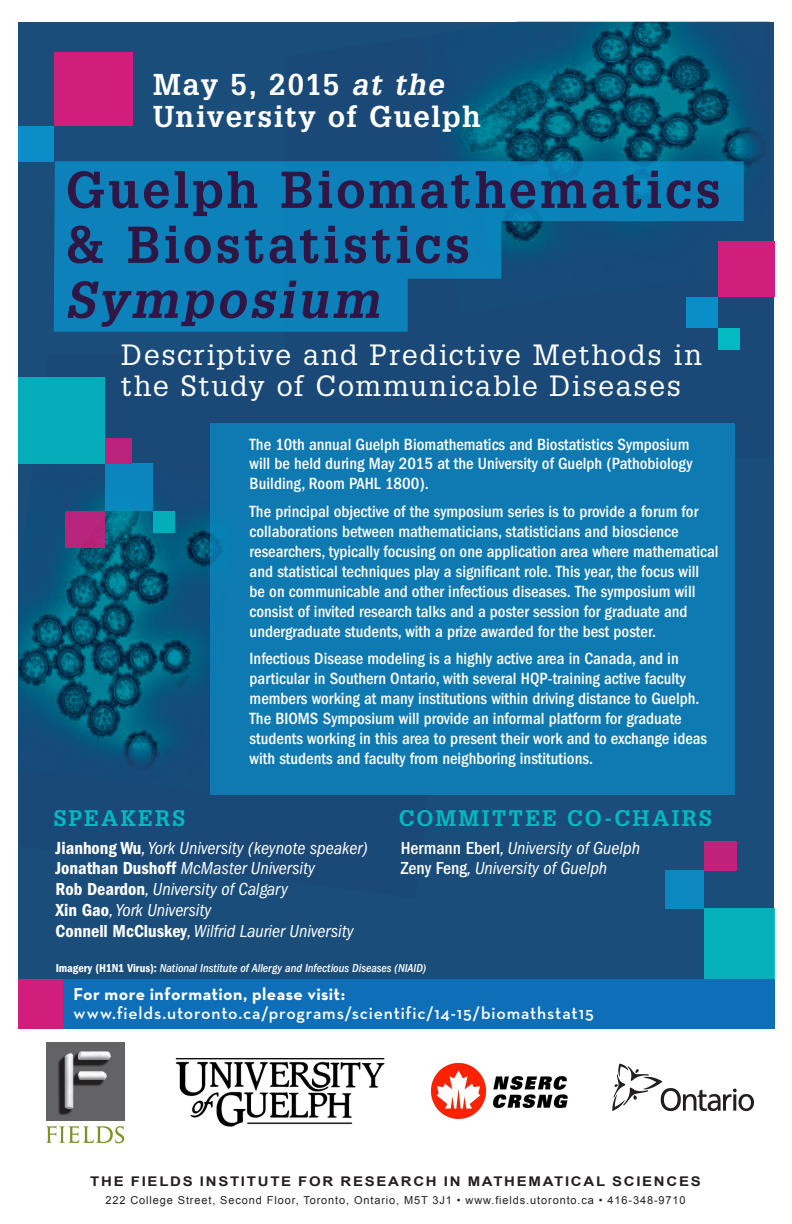
<style>
.page{position:relative;width:792px;height:1224px;background:#fff}
.page>*{position:absolute;margin:0;border:0;box-sizing:border-box;transform-origin:0 0}
.t1{font:700 50.6px "Glypha LT Std";letter-spacing:.055em;color:#2f1644}
.t2{font:italic 700 50.6px "Glypha LT Std";letter-spacing:.06em;color:#2f1644}
.t3{font:700 29.4px "Glypha LT Std";letter-spacing:.045em;color:#fff}
.t4{font:28.7px "Glypha LT Std";letter-spacing:.06em;color:#fff}
.t5{font:700 22px "Glypha LT Std";letter-spacing:.1em;color:#03bac2}
.t6{font:italic condensed 18.1px "ITC Franklin Gothic Std";color:#fff}
.t7{font:600 17.5px "Neutra Text";letter-spacing:.045em;color:#fff}
.t8{font:700 17.5px "Neutra Text";letter-spacing:.025em;color:#fff}
.t9{font:500 condensed 16.8px/20px "ITC Franklin Gothic Std";color:#fff}
.t10{font:700 13.4px "Arial";letter-spacing:.115em;color:#231f20;scale:1.12 1}
.Paragraph_Style_1{font:italic 500 condensed 12px "ITC Franklin Gothic Std";letter-spacing:-.005em;color:#fff}
.t11{font:11px "Arial";letter-spacing:.08em;color:#231f20}
.s1{font-style:italic}
.s2{font-family:"ITC Franklin Gothic Std Dm Cd";font-style:normal;font-stretch:normal}
.s3{font-weight:500;font-style:normal}
.s4{font-family:"ITC Franklin Gothic Std Dm Cd";font-weight:400;font-style:normal;font-stretch:normal}
</style>
<div class="page">
<div style="left:18px;top:22px;width:756px;height:988px;background:#1a4d7a"></div>
<img style="left:448px;top:22px;width:322px;height:328px">
<img style="left:18px;top:423px;width:193px;height:372px">
<div style="left:211px;top:423px;width:524px;height:372px;background:#0f7ab1"></div>
<svg style="left:54px;top:161px;width:690px;height:171px;fill:#0d80b9"></svg>
<div style="left:62px;top:979px;width:712px;height:49px;background:#0e6eb8"></div>
<img style="left:612px;top:1063px;width:142px;height:49px">
<img style="left:431px;top:1064px;width:137px;height:55px">
<svg style="left:47px;top:1126px;width:77px;height:17px"></svg>
<img style="left:46px;top:1042px;width:78px;height:78px">
<div style="left:18px;top:979px;width:46px;height:49px;background:#d11d7c"></div>
<div style="left:718px;top:242px;width:56px;height:55px;background:#d11d7c"></div>
<div style="left:686px;top:297px;width:32px;height:31px;background:#0b8dc8"></div>
<div style="left:54px;top:52px;width:79px;height:74px;background:#d11d7c"></div>
<div style="left:718px;top:328px;width:21px;height:21px;background:#03bac2"></div>
<div style="left:18px;top:126px;width:36px;height:35px;background:#0b8dc8"></div>
<div style="left:18px;top:377px;width:87px;height:87px;background:#05acb9"></div>
<div style="left:105px;top:464px;width:48px;height:47px;background:#0b85be"></div>
<div style="left:105px;top:438px;width:26px;height:26px;background:#ba227b"></div>
<div style="left:66px;top:511px;width:39px;height:37px;background:#b7247c"></div>
<div style="left:153px;top:511px;width:21px;height:21px;background:#03adb9"></div>
<img style="left:175px;top:1058px;width:210px;height:69px">
<div style="left:704px;top:909px;width:70px;height:70px;background:#05b0bb"></div>
<div style="left:666px;top:870px;width:38px;height:39px;background:#0c87c0"></div>
<div style="left:704px;top:841px;width:32px;height:29px;background:#c0217b"></div>
<p class="t3" style="left:153px;top:66px;width:292px">May 5, 2015 <span class="s1">at the</span></p>
<p class="t3" style="left:153px;top:99px;width:329px">University of Guelph</p>
<p class="t1" style="left:66px;top:159px;width:657px">Guelph Biomathematics</p>
<p class="t1" style="left:66px;top:214px;width:406px">&amp; Biostatistics</p>
<p class="t2" style="left:66px;top:269px;width:315px">Symposium</p>
<p class="t4" style="left:121px;top:337px;width:582px">Descriptive and Predictive Methods in</p>
<p class="t4" style="left:121px;top:369px;width:561px">the Study of Communicable Diseases</p>
<p class="t9" style="left:250px;top:434px;width:444px">The 10th annual Guelph Biomathematics and Biostatistics Symposium will be held during May 2015 at the University of Guelph (Pathobiology<br>Building, Room PAHL 1800).</p>
<p class="t9" style="left:250px;top:501px;width:470px">The principal objective of the symposium series is to provide a forum for collaborations between mathematicians, statisticians and bioscience researchers, typically focusing on one application area where mathematical and statistical techniques play a significant role. This year, the focus will be on communicable and other infectious diseases. The symposium will consist of invited research talks and a poster session for graduate and undergraduate students, with a prize awarded for the best poster.</p>
<p class="t9" style="left:250px;top:648px;width:459px">Infectious Disease modeling is a highly active area in Canada, and in particular in Southern Ontario, with several HQP-training active faculty members working at many institutions within driving distance to Guelph.<br>The BIOMS Symposium will provide an informal platform for graduate students working in this area to present their work and to exchange ideas with students and faculty from neighboring institutions.</p>
<p class="t5" style="left:54px;top:805px;width:133px">SPEAKERS</p>
<p class="t6" style="left:56px;top:837px;width:314px"><span class="s2">Jianhong Wu</span>, York University (keynote speaker)</p>
<p class="t6" style="left:56px;top:858px;width:261px"><span class="s2">Jonathan Dushoff</span> McMaster University</p>
<p class="t6" style="left:56px;top:879px;width:234px"><span class="s2">Rob Deardon</span>, University of Calgary</p>
<p class="t6" style="left:56px;top:900px;width:158px"><span class="s2">Xin Gao</span>, York University</p>
<p class="t6" style="left:56px;top:921px;width:300px"><span class="s2">Connell McCluskey</span>, Wilfrid Laurier University</p>
<p class="t5" style="left:399px;top:805px;width:315px">COMMITTEE CO-CHAIRS</p>
<p class="t6" style="left:401px;top:837px;width:241px"><span class="s3">Hermann Eberl</span>, University of Guelph</p>
<p class="t6" style="left:401px;top:858px;width:208px"><span class="s3">Zeny Feng</span>, University of Guelph</p>
<p class="Paragraph_Style_1" style="left:56px;top:962px;width:372px"><span class="s4">Imagery (H1N1 Virus):</span> National Institute of Allergy and Infectious Diseases (NIAID)</p>
<p class="t8" style="left:73px;top:983px;width:273px">For more information, please visit:</p>
<p class="t7" style="left:73px;top:1002px;width:522px">www.fields.utoronto.ca/programs/scientific/14-15/biomathstat15</p>
<p class="t10" style="left:90px;top:1172px;width:547px">THE FIELDS INSTITUTE FOR RESEARCH IN MATHEMATICAL SCIENCES</p>
<p class="t11" style="left:105px;top:1193px;width:582px">222 College Street, Second Floor, Toronto, Ontario, M5T 3J1 • www.fields.utoronto.ca • 416-348-9710</p>
</div>
